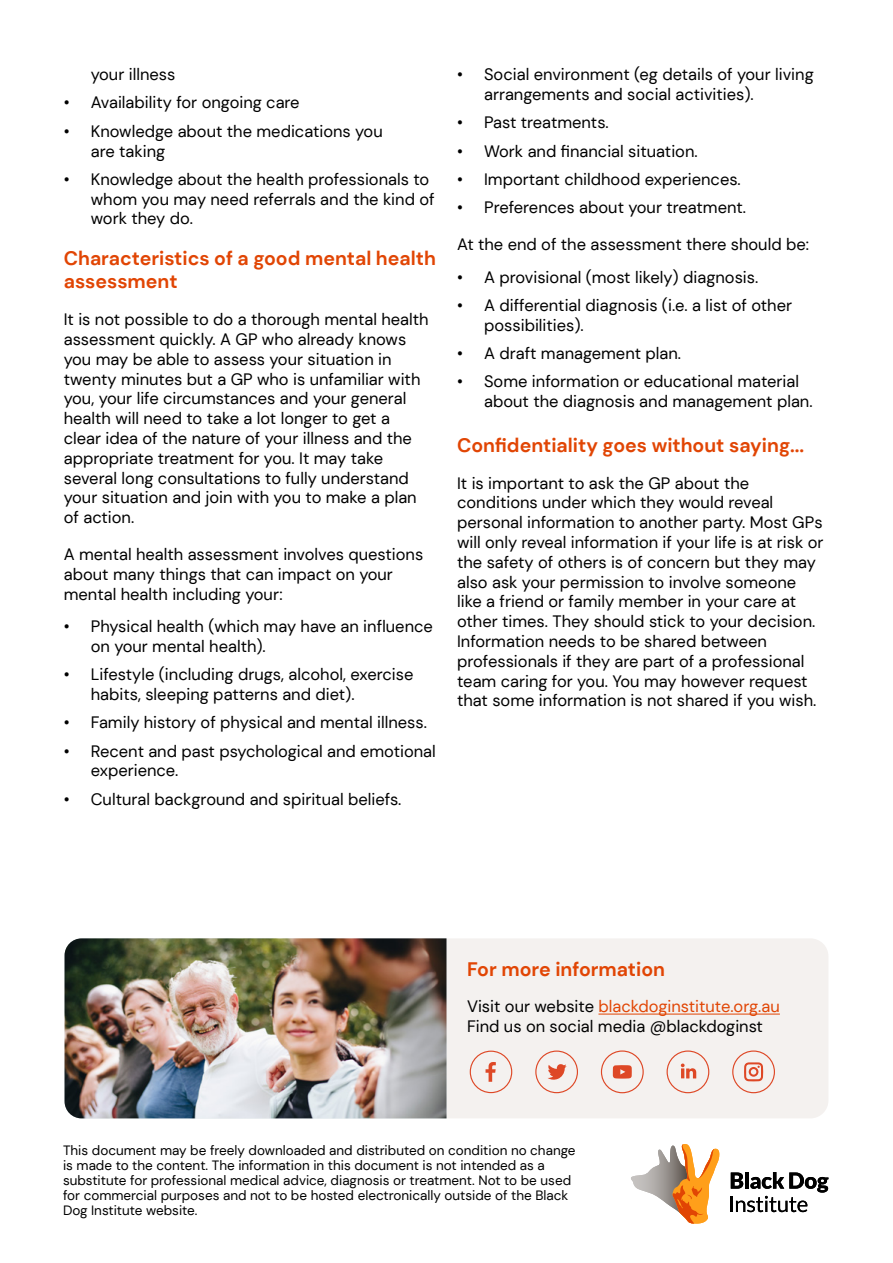
<style>
.page{position:relative;width:893px;height:1263px;background:#fff}
.page>*{position:absolute;margin:0;border:0;box-sizing:border-box;transform-origin:0 0}
.t1{font:700 19.5px/23.4px "DM Sans";color:#e14504}
.t2{font:16.5px/19.8px "DM Sans";color:#000}
.t3{font:13.5px/15px "DM Sans";color:#000}
.s1{color:#e14504}
</style>
<div class="page">
<svg style="left:731px;top:1172px;width:97px;height:40px"></svg>
<svg style="left:631px;top:1144px;width:88px;height:80px"></svg>
<div style="left:446px;top:938px;width:382px;height:180px;background:#f4f1ef"></div>
<hr style="left:598px;top:1014px;width:182px;height:1px;background:#e14504">
<div style="left:470px;top:1050px;width:42px;height:43px;border:1px solid #de4826;border-radius:50%"></div>
<svg style="left:485px;top:1062px;width:11px;height:20px"></svg>
<div style="left:535px;top:1050px;width:43px;height:43px;border:1px solid #de4826;border-radius:50%"></div>
<svg style="left:548px;top:1064px;width:19px;height:16px"></svg>
<div style="left:601px;top:1050px;width:43px;height:43px;border:1px solid #de4826;border-radius:50%"></div>
<svg style="left:613px;top:1065px;width:19px;height:13px"></svg>
<div style="left:667px;top:1050px;width:42px;height:43px;border:1px solid #de4826;border-radius:50%"></div>
<svg style="left:681px;top:1063px;width:15px;height:15px"></svg>
<div style="left:732px;top:1050px;width:43px;height:43px;border:1px solid #de4826;border-radius:50%"></div>
<svg style="left:744px;top:1062px;width:19px;height:19px"></svg>
<img style="left:65px;top:938px;width:381px;height:180px">
<p class="t2" style="left:91px;top:64px;width:86px">your illness</p>
<p class="t2" style="left:64px;top:93px;width:237px">• Availability for ongoing care</p>
<p class="t2" style="left:91px;top:121px;width:294px;text-indent:-27px">• Knowledge about the medications you are taking</p>
<p class="t2" style="left:91px;top:169px;width:345px;text-indent:-27px">• Knowledge about the health professionals to whom you may need referrals and the kind of work they do.</p>
<p class="t1" style="left:64px;top:246px;width:374px">Characteristics of a good mental health assessment</p>
<p class="t2" style="left:64px;top:309px;width:366px">It is not possible to do a thorough mental health assessment quickly. A GP who already knows you may be able to assess your situation in twenty minutes but a GP who is unfamiliar with you, your life circumstances and your general health will need to take a lot longer to get a clear idea of the nature of your illness and the appropriate treatment for you. It may take several long consultations to fully understand your situation and join with you to make a plan of action.</p>
<p class="t2" style="left:64px;top:544px;width:361px">A mental health assessment involves questions about many things that can impact on your mental health including your:</p>
<p class="t2" style="left:91px;top:616px;width:344px;text-indent:-27px">• Physical health (which may have an influence on your mental health).</p>
<p class="t2" style="left:91px;top:664px;width:324px;text-indent:-27px">• Lifestyle (including drugs, alcohol, exercise habits, sleeping patterns and diet).</p>
<p class="t2" style="left:64px;top:713px;width:365px">• Family history of physical and mental illness.</p>
<p class="t2" style="left:91px;top:741px;width:347px;text-indent:-27px">• Recent and past psychological and emotional experience.</p>
<p class="t2" style="left:64px;top:789px;width:339px">• Cultural background and spiritual beliefs.</p>
<p class="t2" style="left:484px;top:64px;width:331px;text-indent:-27px">• Social environment (eg details of your living arrangements and social activities).</p>
<p class="t2" style="left:457px;top:112px;width:153px">• Past treatments.</p>
<p class="t2" style="left:457px;top:141px;width:242px">• Work and financial situation.</p>
<p class="t2" style="left:457px;top:169px;width:285px">• Important childhood experiences.</p>
<p class="t2" style="left:457px;top:197px;width:291px">• Preferences about your treatment.</p>
<p class="t2" style="left:457px;top:234px;width:354px">At the end of the assessment there should be:</p>
<p class="t2" style="left:457px;top:267px;width:303px">• A provisional (most likely) diagnosis.</p>
<p class="t2" style="left:484px;top:295px;width:309px;text-indent:-27px">• A differential diagnosis (i.e. a list of other possibilities).</p>
<p class="t2" style="left:457px;top:343px;width:226px">• A draft management plan.</p>
<p class="t2" style="left:484px;top:371px;width:330px;text-indent:-27px">• Some information or educational material about the diagnosis and management plan.</p>
<p class="t1" style="left:457px;top:433px;width:348px">Confidentiality goes without saying...</p>
<p class="t2" style="left:457px;top:473px;width:368px">It is important to ask the GP about the conditions under which they would reveal personal information to another party. Most GPs will only reveal information if your life is at risk or the safety of others is of concern but they may also ask your permission to involve someone like a friend or family member in your care at other times. They should stick to your decision.<br>Information needs to be shared between professionals if they are part of a professional team caring for you. You may however request that some information is not shared if you wish.</p>
<p class="t1" style="left:467px;top:957px;width:200px">For more information</p>
<p class="t2" style="left:467px;top:997px;width:314px">Visit our website <span class="s1">blackdoginstitute.org.au<br></span>Find us on social media @blackdoginst</p>
<p class="t3" style="left:63px;top:1143px;width:514px">This document may be freely downloaded and distributed on condition no change is made to the content. The information in this document is not intended as a substitute for professional medical advice, diagnosis or treatment. Not to be used for commercial purposes and not to be hosted electronically outside of the Black Dog Institute website.</p>
</div>
